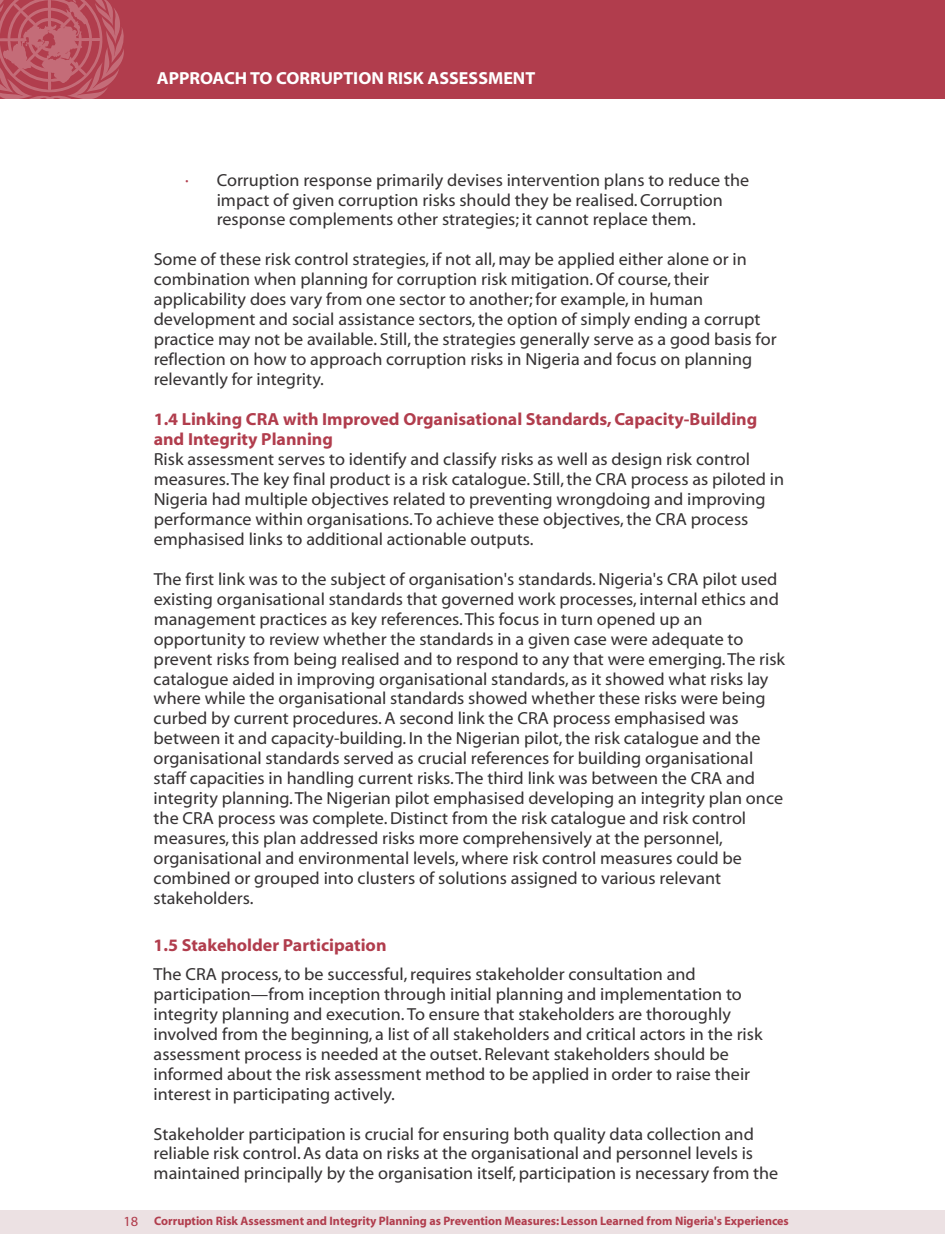
<style>
.page{position:relative;width:945px;height:1260px;background:#fff}
.page>*{position:absolute;margin:0;border:0;box-sizing:border-box;transform-origin:0 0}
.t1{font:17.5px/19.9px "Myriad Web Pro";color:#373435}
.t2{font:700 17.5px/19.9px "Myriad Web Pro";color:#b13d4d}
.t3{font:700 17.5px "Myriad Web Pro";color:#fff}
.t4{font:14px "Myriad Web Pro";color:#b13d4d}
.t5{font:700 12.25px "Myriad Web Pro";color:#b13d4d;scale:.96 1}
.s1{color:#b13d4d}
</style>
<div class="page">
<div style="left:0;top:0;width:945px;height:99px;background:#b13d4d"></div>
<svg style="left:0;top:0;width:124px;height:99px"></svg>
<div style="left:0;top:1210px;width:945px;height:23px;background:#ece1e3"></div>
<p class="t3" style="left:157px;top:71px;width:380px">APPROACH TO CORRUPTION RISK ASSESSMENT</p>
<p class="t4" style="left:123px;top:1215px;width:16px">18</p>
<p class="t1" style="left:217px;top:171px;width:534px;text-indent:-31px"><span class="s1">·</span> Corruption response primarily devises intervention plans to reduce the impact of given corruption risks should they be realised. Corruption response complements other strategies; it cannot replace them.</p>
<p class="t1" style="left:154px;top:251px;width:624px">Some of these risk control strategies, if not all, may be applied either alone or in combination when planning for corruption risk mitigation. Of course, their applicability does vary from one sector to another; for example, in human development and social assistance sectors, the option of simply ending a corrupt practice may not be available. Still, the strategies generally serve as a good basis for reflection on how to approach corruption risks in Nigeria and focus on planning relevantly for integrity.</p>
<p class="t2" style="left:154px;top:411px;width:605px">1.4 Linking CRA with Improved Organisational Standards, Capacity-Building and Integrity Planning</p>
<p class="t1" style="left:154px;top:450px;width:632px">Risk assessment serves to identify and classify risks as well as design risk control measures.The key final product is a risk catalogue. Still, the CRA process as piloted in Nigeria had multiple objectives related to preventing wrongdoing and improving performance within organisations.To achieve these objectives, the CRA process emphasised links to additional actionable outputs.</p>
<p class="t1" style="left:154px;top:570px;width:633px">The first link was to the subject of organisation's standards. Nigeria's CRA pilot used existing organisational standards that governed work processes, internal ethics and management practices as key references.This focus in turn opened up an opportunity to review whether the standards in a given case were adequate to prevent risks from being realised and to respond to any that were emerging.The risk catalogue aided in improving organisational standards, as it showed what risks lay where while the organisational standards showed whether these risks were being curbed by current procedures. A second link the CRA process emphasised was between it and capacity-building. In the Nigerian pilot, the risk catalogue and the organisational standards served as crucial references for building organisational staff capacities in handling current risks.The third link was between the CRA and integrity planning.The Nigerian pilot emphasised developing an integrity plan once the CRA process was complete. Distinct from the risk catalogue and risk control measures, this plan addressed risks more comprehensively at the personnel, organisational and environmental levels, where risk control measures could be combined or grouped into clusters of solutions assigned to various relevant stakeholders.</p>
<p class="t2" style="left:154px;top:937px;width:234px">1.5 Stakeholder Participation</p>
<p class="t1" style="left:154px;top:966px;width:610px">The CRA process, to be successful, requires stakeholder consultation and participation—from inception through initial planning and implementation to integrity planning and execution. To ensure that stakeholders are thoroughly involved from the beginning, a list of all stakeholders and critical actors in the risk assessment process is needed at the outset. Relevant stakeholders should be informed about the risk assessment method to be applied in order to raise their interest in participating actively.</p>
<p class="t1" style="left:154px;top:1125px;width:626px">Stakeholder participation is crucial for ensuring both quality data collection and reliable risk control. As data on risks at the organisational and personnel levels is maintained principally by the organisation itself, participation is necessary from the</p>
<p class="t5" style="left:154px;top:1215px;width:663px">Corruption Risk Assessment and Integrity Planning as Prevention Measures: Lesson Learned from Nigeria's Experiences</p>
</div>
